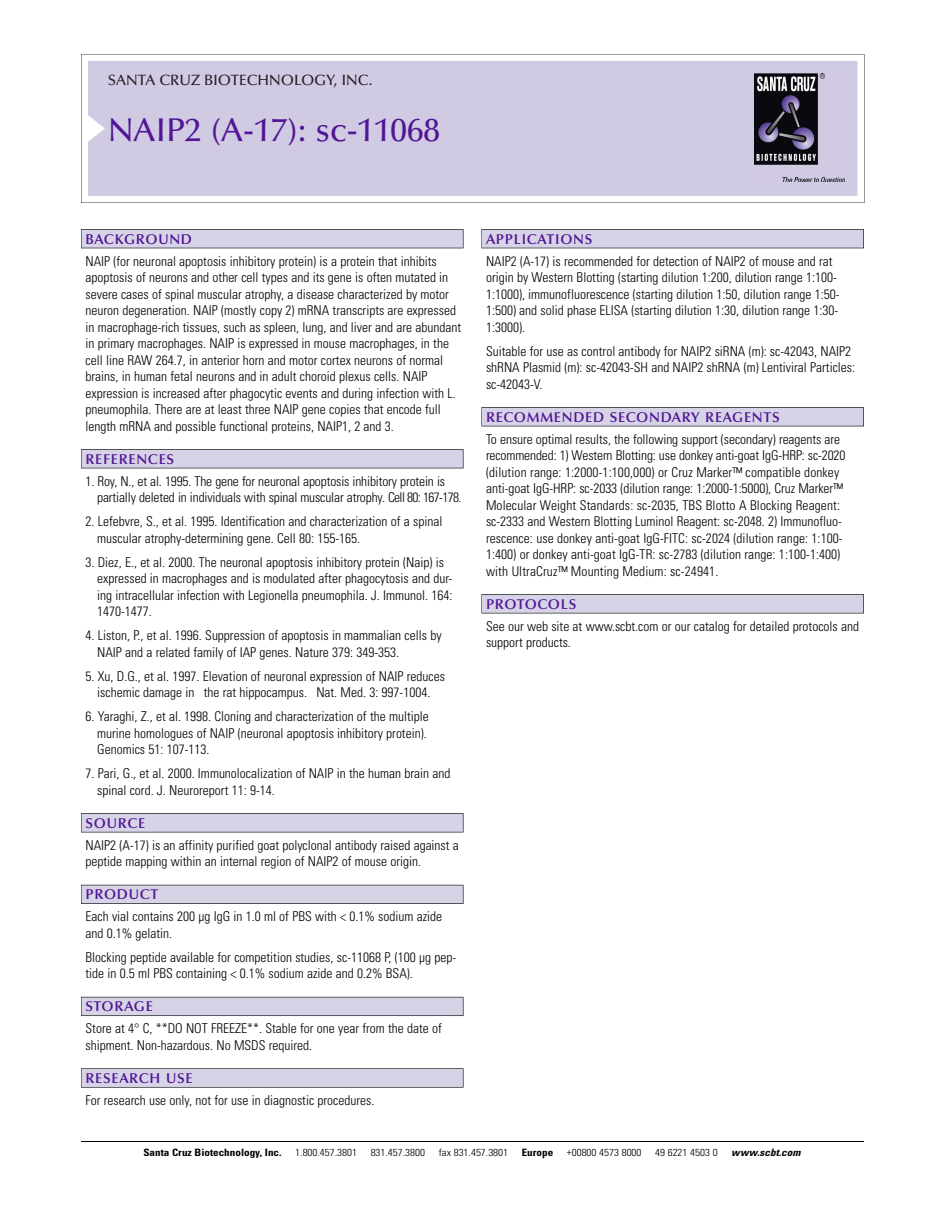
<style>
.page{position:relative;width:945px;height:1215px;background:#fff}
.page>*{position:absolute;margin:0;border:0;box-sizing:border-box;transform-origin:0 0}
.t1{font:500 33px "Optima";color:#511695}
.t2{font:500 15px "Optima";color:#231f20}
.t3{font:600 14.25px "Optima";letter-spacing:.05em;color:#511695}
.t4{font:300 condensed 13.5px/16.5px "Univers";color:#000}
.t5{font:300 condensed 10.2px "Univers";color:#000;scale:1.1 1}
.t6{font:700 condensed 10.2px "Univers";color:#000;scale:1.1 1}
.t7{font:italic 700 condensed 10.2px "Univers";letter-spacing:.005em;color:#000;scale:1.1 1}
</style>
<div class="page">
<svg style="left:81px;top:54px;width:783px;height:149px"></svg>
<div style="left:88px;top:61px;width:769px;height:135px;background:#d1cae3"></div>
<img style="left:755px;top:74px;width:90px;height:108px">
<div style="left:81px;top:229px;width:382px;height:19px;background:#525156"></div>
<div style="left:81px;top:230px;width:382px;height:18px;background:#d7d3e7"></div>
<div style="left:81px;top:449px;width:382px;height:19px;background:#525155"></div>
<div style="left:81px;top:450px;width:382px;height:18px;background:#d7d3e7"></div>
<div style="left:81px;top:813px;width:382px;height:19px;background:#545357"></div>
<div style="left:81px;top:814px;width:382px;height:18px;background:#d7d3e7"></div>
<div style="left:81px;top:885px;width:382px;height:19px;background:#54535a"></div>
<div style="left:81px;top:885px;width:382px;height:18px;background:#d7d3e7"></div>
<div style="left:81px;top:997px;width:382px;height:19px;background:#5b5a62"></div>
<div style="left:81px;top:997px;width:382px;height:18px;background:#d7d3e7"></div>
<div style="left:81px;top:1068px;width:382px;height:20px;background:#666667"></div>
<div style="left:81px;top:1069px;width:382px;height:18px;background:#d7d3e7"></div>
<div style="left:482px;top:229px;width:382px;height:19px;background:#525156"></div>
<div style="left:482px;top:230px;width:381px;height:18px;background:#d7d3e7"></div>
<div style="left:482px;top:407px;width:382px;height:19px;background:#525155"></div>
<div style="left:482px;top:408px;width:381px;height:18px;background:#d7d3e7"></div>
<div style="left:482px;top:594px;width:382px;height:19px;background:#545357"></div>
<div style="left:482px;top:595px;width:381px;height:18px;background:#d7d3e7"></div>
<hr style="left:81px;top:1141px;width:783px;height:1px;background:#000">
<p class="t2" style="left:108px;top:74px;width:266px">SANTA CRUZ BIOTECHNOLOGY, INC.</p>
<h1 class="t1" style="left:108px;top:117px;width:334px">NAIP2 (A-17): sc-11068</h1>
<p class="t3" style="left:86px;top:233px;width:108px">BACKGROUND</p>
<p class="t4" style="left:86px;top:254px;width:377px">NAIP (for neuronal apoptosis inhibitory protein) is a protein that inhibits apoptosis of neurons and other cell types and its gene is often mutated in severe cases of spinal muscular atrophy, a disease characterized by motor neuron degeneration. NAIP (mostly copy 2) mRNA transcripts are expressed in macrophage-rich tissues, such as spleen, lung, and liver and are abundant in primary macrophages. NAIP is expressed in mouse macrophages, in the cell line RAW 264.7, in anterior horn and motor cortex neurons of normal brains, in human fetal neurons and in adult choroid plexus cells. NAIP expression is increased after phagocytic events and during infection with L. pneumophila. There are at least three NAIP gene copies that encode full length mRNA and possible functional proteins, NAIP1, 2 and 3.</p>
<p class="t3" style="left:86px;top:453px;width:90px">REFERENCES</p>
<p class="t4" style="left:97px;top:474px;width:366px;text-indent:-12px">1. Roy, N., et al. 1995. The gene for neuronal apoptosis inhibitory protein is partially deleted in individuals with spinal muscular atrophy. Cell 80: 167-178.</p>
<p class="t4" style="left:97px;top:514px;width:347px;text-indent:-12px">2. Lefebvre, S., et al. 1995. Identification and characterization of a spinal muscular atrophy-determining gene. Cell 80: 155-165.</p>
<p class="t4" style="left:97px;top:555px;width:357px;text-indent:-12px">3. Diez, E., et al. 2000. The neuronal apoptosis inhibitory protein (Naip) is expressed in macrophages and is modulated after phagocytosis and dur&shy;ing intracellular infection with Legionella pneumophila. J. Immunol. 164:<br>1470-1477.</p>
<p class="t4" style="left:97px;top:628px;width:346px;text-indent:-12px">4. Liston, P., et al. 1996. Suppression of apoptosis in mammalian cells by<br>NAIP and a related family of IAP genes. Nature 379: 349-353.</p>
<p class="t4" style="left:86px;top:669px;width:361px;text-align:center">5. Xu, D.G., et al. 1997. Elevation of neuronal expression of NAIP reduces ischemic damage in the rat hippocampus. Nat. Med. 3: 997-1004.</p>
<p class="t4" style="left:97px;top:709px;width:333px;text-indent:-12px">6. Yaraghi, Z., et al. 1998. Cloning and characterization of the multiple murine homologues of NAIP (neuronal apoptosis inhibitory protein).<br>Genomics 51: 107-113.</p>
<p class="t4" style="left:97px;top:766px;width:355px;text-indent:-12px">7. Pari, G., et al. 2000. Immunolocalization of NAIP in the human brain and spinal cord. J. Neuroreport 11: 9-14.</p>
<p class="t3" style="left:86px;top:817px;width:61px">SOURCE</p>
<p class="t4" style="left:86px;top:838px;width:375px">NAIP2 (A-17) is an affinity purified goat polyclonal antibody raised against a peptide mapping within an internal region of NAIP2 of mouse origin.</p>
<p class="t3" style="left:86px;top:889px;width:74px">PRODUCT</p>
<p class="t4" style="left:86px;top:909px;width:358px">Each vial contains 200 µg IgG in 1.0 ml of PBS with &lt; 0.1% sodium azide and 0.1% gelatin.</p>
<p class="t4" style="left:86px;top:950px;width:372px">Blocking peptide available for competition studies, sc-11068 P, (100 µg pep&shy;tide in 0.5 ml PBS containing &lt; 0.1% sodium azide and 0.2% BSA).</p>
<p class="t3" style="left:86px;top:1001px;width:69px">STORAGE</p>
<p class="t4" style="left:86px;top:1021px;width:358px">Store at 4° C, **DO NOT FREEZE**. Stable for one year from the date of shipment. Non-hazardous. No MSDS required.</p>
<p class="t3" style="left:86px;top:1072px;width:109px">RESEARCH USE</p>
<p class="t4" style="left:86px;top:1093px;width:290px">For research use only, not for use in diagnostic procedures.</p>
<p class="t3" style="left:486px;top:233px;width:108px">APPLICATIONS</p>
<p class="t4" style="left:486px;top:254px;width:355px">NAIP2 (A-17) is recommended for detection of NAIP2 of mouse and rat origin by Western Blotting (starting dilution 1:200, dilution range 1:100- 1:1000), immunofluorescence (starting dilution 1:50, dilution range 1:50- 1:500) and solid phase ELISA (starting dilution 1:30, dilution range 1:30- 1:3000).</p>
<p class="t4" style="left:486px;top:344px;width:371px">Suitable for use as control antibody for NAIP2 siRNA (m): sc-42043, NAIP2 shRNA Plasmid (m): sc-42043-SH and NAIP2 shRNA (m) Lentiviral Particles: sc-42043-V.</p>
<p class="t3" style="left:486px;top:411px;width:295px">RECOMMENDED SECONDARY REAGENTS</p>
<p class="t4" style="left:486px;top:432px;width:361px">To ensure optimal results, the following support (secondary) reagents are recommended: 1) Western Blotting: use donkey anti-goat IgG-HRP: sc-2020 (dilution range: 1:2000-1:100,000) or Cruz Marker™ compatible donkey anti-goat IgG-HRP: sc-2033 (dilution range: 1:2000-1:5000), Cruz Marker™ Molecular Weight Standards: sc-2035, TBS Blotto A Blocking Reagent: sc-2333 and Western Blotting Luminol Reagent: sc-2048. 2) Immunofluo&shy;rescence: use donkey anti-goat IgG-FITC: sc-2024 (dilution range: 1:100- 1:400) or donkey anti-goat IgG-TR: sc-2783 (dilution range: 1:100-1:400) with UltraCruz™ Mounting Medium: sc-24941.</p>
<p class="t3" style="left:486px;top:598px;width:92px">PROTOCOLS</p>
<p class="t4" style="left:486px;top:619px;width:375px">See our web site at www.scbt.com or our catalog for detailed protocols and support products.</p>
<p class="t6" style="left:143px;top:1148px;width:127px">Santa Cruz Biotechnology, Inc.</p>
<p class="t5" style="left:295px;top:1148px;width:58px">1.800.457.3801</p>
<p class="t5" style="left:371px;top:1148px;width:51px">831.457.3800</p>
<p class="t5" style="left:439px;top:1148px;width:65px">fax 831.457.3801</p>
<p class="t6" style="left:522px;top:1148px;width:30px">Europe</p>
<p class="t5" style="left:567px;top:1148px;width:69px">+00800 4573 8000</p>
<p class="t5" style="left:655px;top:1148px;width:58px">49 6221 4503 0</p>
<p class="t7" style="left:731px;top:1148px;width:64px">www.scbt.com</p>
</div>
